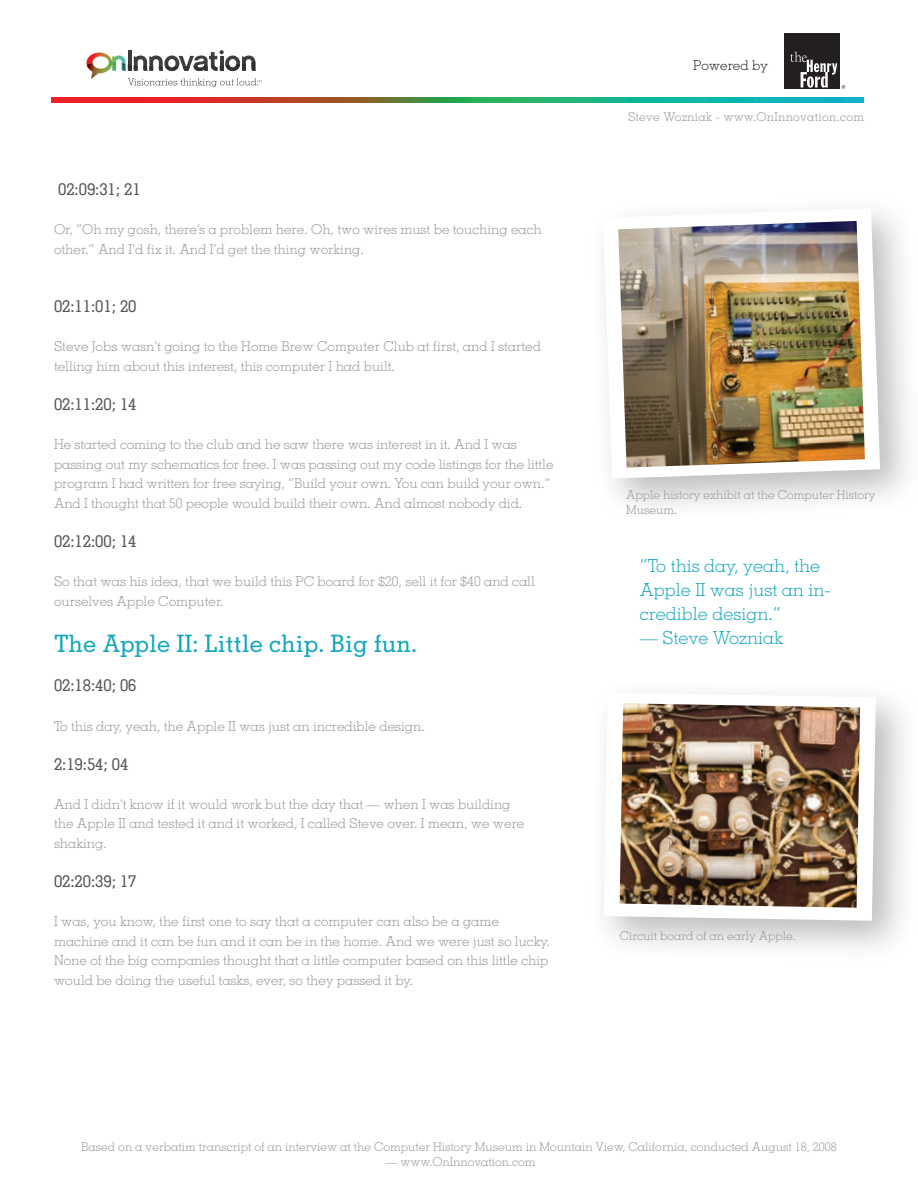
<style>
.page{position:relative;width:918px;height:1188px;background:#fff}
.page>*{position:absolute;margin:0;border:0;box-sizing:border-box;transform-origin:0 0}
.t1{font:500 24px "Memphis LT Std";color:#13a7bc}
.t2{font:300 18px/24px "Memphis LT Std";color:#13a7bc}
.t3{font:500 16.5px "Memphis LT Std";color:#57585a}
.t4{font:300 13.5px/19.5px "Memphis LT Std";color:#939598}
.t5{font:300 13.5px "Memphis LT Std";color:#231f20}
.t6{font:300 12px/14.4px "Memphis LT Std";color:#939598}
.t7{font:300 12px "Memphis LT Std";letter-spacing:.025em;color:#939598}
</style>
<div class="page">
<div style="left:586px;top:675px;width:332px;height:288px;background:#231f20;opacity:.3"></div>
<svg style="left:604px;top:693px;width:272px;height:228px"></svg>
<img style="left:620px;top:703px;width:240px;height:205px">
<div style="left:585px;top:190px;width:333px;height:330px;background:#231f20;opacity:.3"></div>
<svg style="left:603px;top:208px;width:277px;height:271px"></svg>
<img style="left:618px;top:221px;width:247px;height:247px">
<svg style="left:86px;top:50px;width:170px;height:21px"></svg>
<svg style="left:128px;top:78px;width:134px;height:9px"></svg>
<div style="left:784px;top:33px;width:56px;height:56px;background:#231f20"></div>
<svg style="left:791px;top:52px;width:54px;height:37px"></svg>
<img style="left:51px;top:98px;width:813px;height:5px">
<p class="t5" style="left:693px;top:57px;width:76px">Powered by</p>
<p class="t3" style="left:58px;top:179px;width:84px">02:09:31; 21</p>
<p class="t4" style="left:54px;top:220px;width:489px">Or, “Oh my gosh, there’s a problem here. Oh, two wires must be touching each other.” And I’d fix it. And I’d get the thing working.</p>
<p class="t3" style="left:54px;top:296px;width:84px">02:11:01; 20</p>
<p class="t4" style="left:54px;top:337px;width:488px">Steve Jobs wasn’t going to the Home Brew Computer Club at first, and I started telling him about this interest, this computer I had built.</p>
<p class="t3" style="left:54px;top:394px;width:84px">02:11:20; 14</p>
<p class="t4" style="left:54px;top:435px;width:501px">He started coming to the club and he saw there was interest in it. And I was passing out my schematics for free. I was passing out my code listings for the little program I had written for free saying, “Build your own. You can build your own.” And I thought that 50 people would build their own. And almost nobody did.</p>
<p class="t3" style="left:54px;top:531px;width:84px">02:12:00; 14</p>
<p class="t4" style="left:54px;top:571px;width:482px">So that was his idea, that we build this PC board for $20, sell it for $40 and call ourselves Apple Computer.</p>
<h1 class="t1" style="left:54px;top:629px;width:365px">The Apple II: Little chip. Big fun.</h1>
<p class="t3" style="left:54px;top:675px;width:84px">02:18:40; 06</p>
<p class="t4" style="left:54px;top:716px;width:372px">To this day, yeah, the Apple II was just an incredible design.</p>
<p class="t3" style="left:54px;top:754px;width:76px">2:19:54; 04</p>
<p class="t4" style="left:54px;top:794px;width:472px">And I didn’t know if it would work but the day that — when I was building the Apple II and tested it and it worked, I called Steve over. I mean, we were shaking.</p>
<p class="t3" style="left:54px;top:871px;width:84px">02:20:39; 17</p>
<p class="t4" style="left:54px;top:912px;width:497px">I was, you know, the first one to say that a computer can also be a game machine and it can be fun and it can be in the home. And we were just so lucky.<br>None of the big companies thought that a little computer based on this little chip would be doing the useful tasks, ever, so they passed it by.</p>
<p class="t7" style="left:628px;top:110px;width:237px">Steve Wozniak - www.OnInnovation.com</p>
<p class="t6" style="left:626px;top:488px;width:251px">Apple history exhibit at the Computer History<br>Museum.</p>
<h2 class="t2" style="left:640px;top:553px;width:192px">“To this day, yeah, the<br>Apple II was just an in&shy;credible design.”</h2>
<h2 class="t2" style="left:640px;top:625px;width:145px">— Steve Wozniak</h2>
<p class="t6" style="left:620px;top:928px;width:178px">Circuit board of an early Apple.</p>
<p class="t6" style="left:81px;top:1140px;width:757px">Based on a verbatim transcript of an interview at the Computer History Museum in Mountain View, California, conducted August 18, 2008</p>
<p class="t6" style="left:386px;top:1154px;width:151px">— www.OnInnovation.com</p>
</div>
